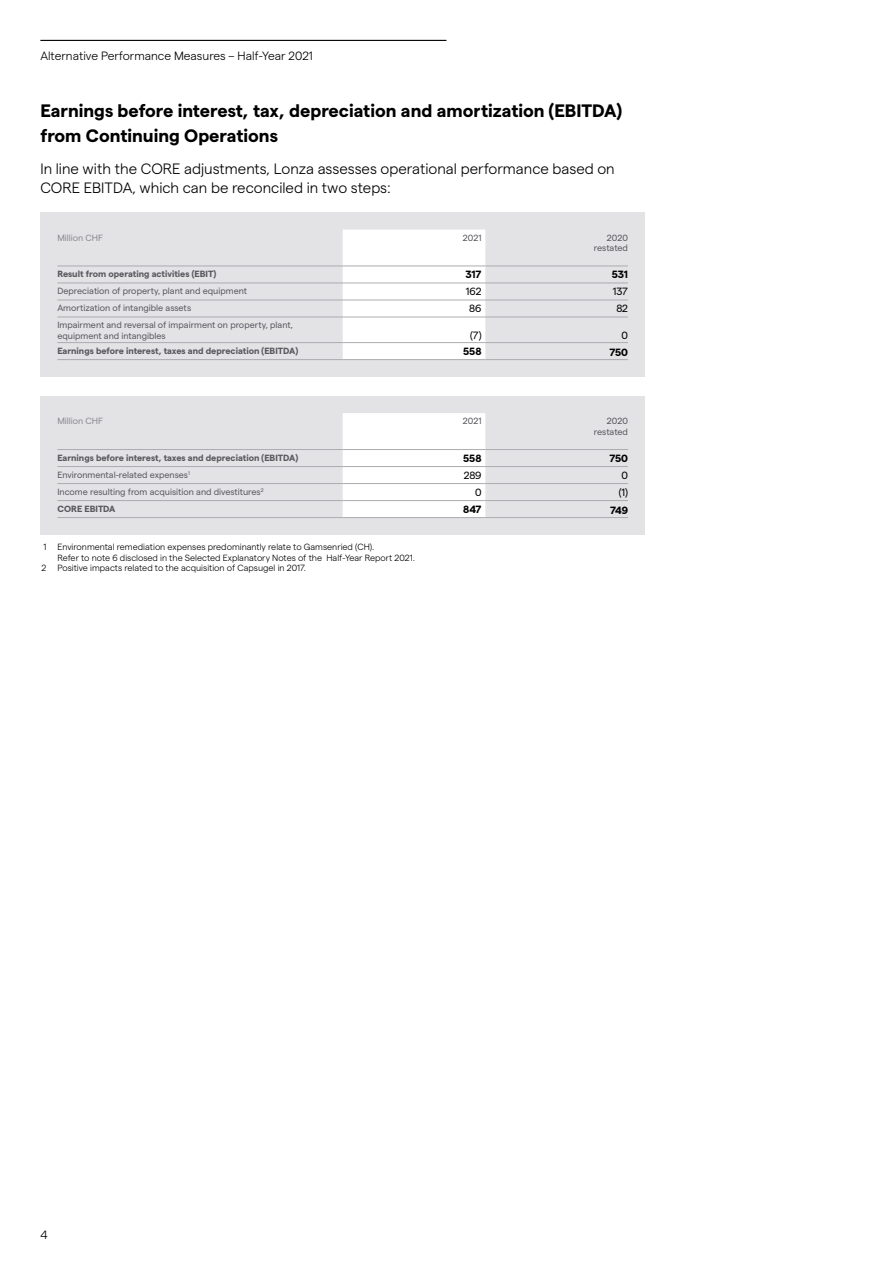
<style>
.page{position:relative;width:893px;height:1263px;background:#fff}
.page>*{position:absolute;margin:0;border:0;box-sizing:border-box;transform-origin:0 0}
.t1{font:700 18px/25.5px "Matter";color:#000}
.t2{font:300 15px/19.2px "Matter";color:#000}
.t3{font:300 12px "Matter";color:#000}
.t4{font:700 10.5px "Matter";letter-spacing:-.005em;color:#000}
.t5{font:10.5px "Matter";letter-spacing:-.015em;color:#000}
.t6{font:9px/10.8px "Matter";color:#58585f;text-align:right}
.t7{font:300 9px "Matter";color:#000}
.t8{font:700 9px "Matter";color:#58585f}
.t9{font:9px "Matter";color:#8d8c92}
</style>
<div class="page">
<hr style="left:40px;top:40px;width:406px;height:1px;background:#000">
<div style="left:40px;top:396px;width:605px;height:139px;background:#e3e2e4"></div>
<div style="left:343px;top:413px;width:142px;height:104px;background:#fff"></div>
<hr style="left:485px;top:466px;width:143px;height:1px;background:#adabb0">
<hr style="left:485px;top:483px;width:143px;height:1px;background:#adabb0">
<hr style="left:485px;top:500px;width:143px;height:1px;background:#adabb0">
<hr style="left:485px;top:517px;width:143px;height:1px;background:#adabb0">
<hr style="left:343px;top:449px;width:142px;height:1px;background:#adabb0">
<hr style="left:485px;top:449px;width:143px;height:1px;background:#adabb0">
<hr style="left:343px;top:466px;width:142px;height:1px;background:#adabb0">
<hr style="left:343px;top:483px;width:142px;height:1px;background:#adabb0">
<hr style="left:343px;top:500px;width:142px;height:1px;background:#adabb0">
<hr style="left:343px;top:517px;width:142px;height:1px;background:#adabb0">
<hr style="left:57px;top:449px;width:286px;height:1px;background:#adabb0">
<hr style="left:57px;top:466px;width:286px;height:1px;background:#adabb0">
<hr style="left:57px;top:483px;width:286px;height:1px;background:#adabb0">
<hr style="left:57px;top:500px;width:286px;height:1px;background:#adabb0">
<hr style="left:57px;top:517px;width:286px;height:1px;background:#adabb0">
<div style="left:40px;top:213px;width:604px;height:164px;background:#e3e2e4"></div>
<div style="left:343px;top:230px;width:142px;height:129px;background:#fff"></div>
<hr style="left:485px;top:283px;width:143px;height:1px;background:#adabb0">
<hr style="left:485px;top:300px;width:143px;height:1px;background:#adabb0">
<hr style="left:485px;top:317px;width:143px;height:1px;background:#adabb0">
<hr style="left:485px;top:342px;width:143px;height:1px;background:#adabb0">
<hr style="left:485px;top:359px;width:143px;height:1px;background:#adabb0">
<hr style="left:343px;top:266px;width:142px;height:1px;background:#adabb0">
<hr style="left:485px;top:266px;width:143px;height:1px;background:#adabb0">
<hr style="left:343px;top:283px;width:142px;height:1px;background:#adabb0">
<hr style="left:343px;top:300px;width:142px;height:1px;background:#adabb0">
<hr style="left:343px;top:317px;width:142px;height:1px;background:#adabb0">
<hr style="left:343px;top:342px;width:142px;height:1px;background:#adabb0">
<hr style="left:343px;top:359px;width:142px;height:1px;background:#adabb0">
<hr style="left:57px;top:266px;width:286px;height:1px;background:#adabb0">
<hr style="left:57px;top:283px;width:286px;height:1px;background:#adabb0">
<hr style="left:57px;top:300px;width:286px;height:1px;background:#adabb0">
<hr style="left:57px;top:317px;width:286px;height:1px;background:#adabb0">
<hr style="left:57px;top:342px;width:286px;height:1px;background:#adabb0">
<hr style="left:57px;top:359px;width:286px;height:1px;background:#adabb0">
<h3 class="t3" style="left:40px;top:47px;width:274px">Alternative Performance Measures – Half-Year 2021</h3>
<h1 class="t1" style="left:40px;top:96px;width:583px">Earnings before interest, tax, depreciation and amortization (EBITDA) from Continuing Operations</h1>
<h2 class="t2" style="left:40px;top:158px;width:576px">In line with the CORE adjustments, Lonza assesses operational performance based on<br>CORE EBITDA, which can be reconciled in two steps:</h2>
<p class="t9" style="left:57px;top:231px;width:47px">Million CHF</p>
<p class="t6" style="left:463px;top:231px;width:20px">2021</p>
<p class="t6" style="left:594px;top:231px;width:36px">2020 restated</p>
<p class="t8" style="left:57px;top:267px;width:160px">Result from operating activities (EBIT)</p>
<p class="t4" style="left:466px;top:266px;width:17px">317</p>
<p class="t4" style="left:612px;top:266px;width:18px">531</p>
<p class="t6" style="left:57px;top:285px;width:191px">Depreciation of property, plant and equipment</p>
<p class="t5" style="left:466px;top:284px;width:17px">162</p>
<p class="t5" style="left:613px;top:284px;width:17px">137</p>
<p class="t6" style="left:57px;top:302px;width:135px">Amortization of intangible assets</p>
<p class="t5" style="left:469px;top:301px;width:14px">86</p>
<p class="t5" style="left:616px;top:301px;width:13px">82</p>
<p class="t6" style="left:57px;top:319px;width:237px;text-align:left">Impairment and reversal of impairment on property, plant, equipment and intangibles</p>
<p class="t5" style="left:470px;top:327px;width:13px">(7)</p>
<p class="t5" style="left:622px;top:327px;width:8px">0</p>
<p class="t8" style="left:57px;top:344px;width:242px">Earnings before interest, taxes and depreciation (EBITDA)</p>
<p class="t4" style="left:463px;top:343px;width:20px">558</p>
<p class="t4" style="left:609px;top:344px;width:20px">750</p>
<p class="t9" style="left:57px;top:414px;width:47px">Million CHF</p>
<p class="t6" style="left:463px;top:415px;width:20px">2021</p>
<p class="t6" style="left:594px;top:415px;width:36px">2020 restated</p>
<p class="t8" style="left:57px;top:451px;width:242px">Earnings before interest, taxes and depreciation (EBITDA)</p>
<p class="t4" style="left:463px;top:450px;width:20px">558</p>
<p class="t4" style="left:609px;top:450px;width:20px">750</p>
<p class="t6" style="left:57px;top:468px;width:134px">Environmental-related expenses<sup>1</sup></p>
<p class="t5" style="left:464px;top:467px;width:19px">289</p>
<p class="t5" style="left:622px;top:467px;width:8px">0</p>
<p class="t6" style="left:57px;top:485px;width:208px">Income resulting from acquisition and divestitures<sup>2</sup></p>
<p class="t5" style="left:475px;top:484px;width:8px">0</p>
<p class="t5" style="left:619px;top:484px;width:11px">(1)</p>
<p class="t8" style="left:57px;top:502px;width:60px">CORE EBITDA</p>
<p class="t4" style="left:463px;top:501px;width:20px">847</p>
<p class="t4" style="left:610px;top:502px;width:19px">749</p>
<p class="t7" style="left:43px;top:540px;width:333px">1 Environmental remediation expenses predominantly relate to Gamsenried (CH).</p>
<p class="t7" style="left:57px;top:551px;width:359px">Refer to note 6 disclosed in the Selected Explanatory Notes of the Half-Year Report 2021.</p>
<p class="t7" style="left:41px;top:562px;width:266px">2 Positive impacts related to the acquisition of Capsugel in 2017.</p>
<h3 class="t3" style="left:40px;top:1226px;width:9px">4</h3>
</div>
